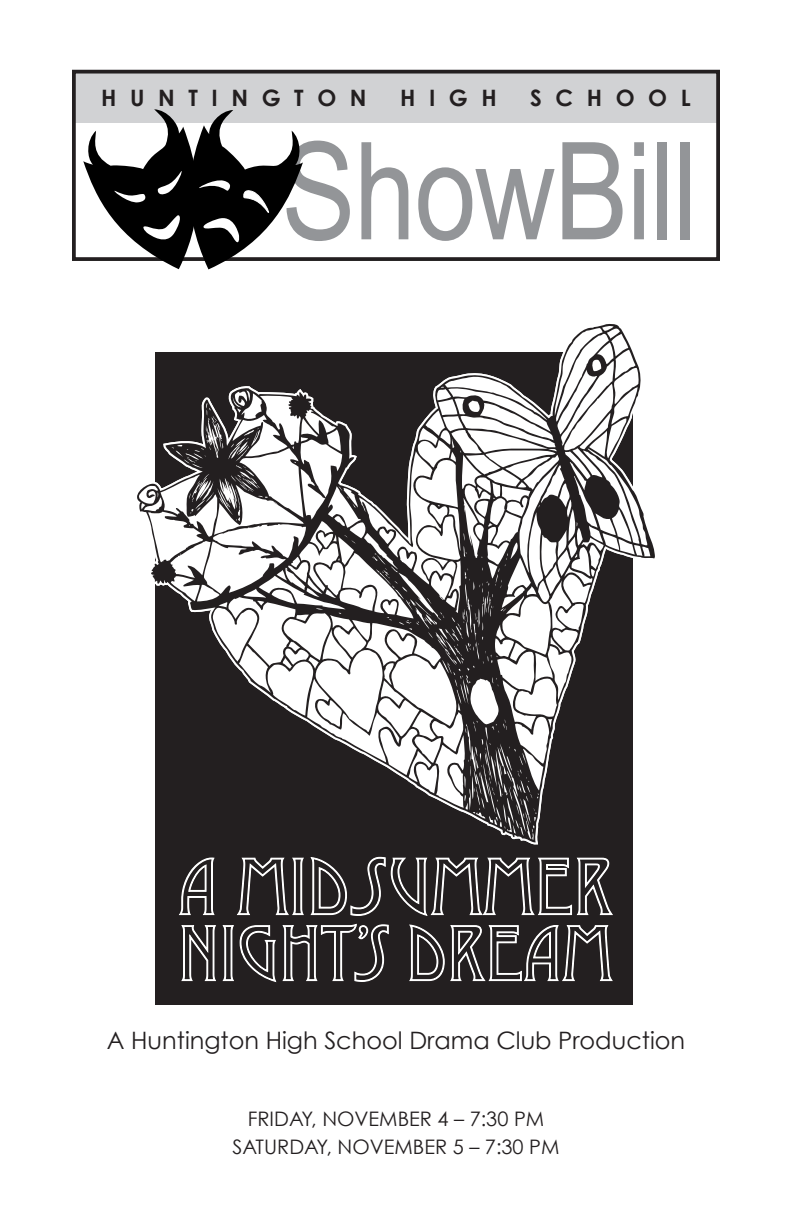
<style>
.page{position:relative;width:792px;height:1224px;background:#fff}
.page>*{position:absolute;margin:0;border:0;box-sizing:border-box;transform-origin:0 0}
.t1{font:135.6px "Arial Narrow";letter-spacing:-.01em;color:#939598}
.t2{font:24px "Century Gothic";color:#231f20}
.t3{font:700 22.6px "Century Gothic";letter-spacing:.6em;color:#231f20}
.t4{font:20px "Century Gothic";color:#231f20}
</style>
<div class="page">
<div style="left:155px;top:352px;width:478px;height:653px;background:#231f20"></div>
<svg style="left:179px;top:857px;width:36px;height:59px"></svg>
<svg style="left:237px;top:856px;width:376px;height:60px"></svg>
<svg style="left:181px;top:923px;width:208px;height:60px"></svg>
<svg style="left:409px;top:924px;width:204px;height:58px"></svg>
<svg style="left:137px;top:324px;width:518px;height:519px"></svg>
<div style="left:75px;top:73px;width:642px;height:49px;background:#d1d2d4"></div>
<div style="left:72px;top:70px;width:648px;height:191px;border:4px solid #231f20"></div>
<svg style="left:83px;top:109px;width:220px;height:160px"></svg>
<p class="t3" style="left:101px;top:84px;width:267px">HUNTINGTON</p>
<p class="t3" style="left:400px;top:84px;width:98px">HIGH</p>
<p class="t3" style="left:530px;top:84px;width:162px">SCHOOL</p>
<p class="t1" style="left:281px;top:92px;width:418px">ShowBill</p>
<p class="t2" style="left:107px;top:1026px;width:580px">A Huntington High School Drama Club Production</p>
<p class="t4" style="left:248px;top:1107px;width:298px">FRIDAY, NOVEMBER 4 – 7:30 PM</p>
<p class="t4" style="left:233px;top:1135px;width:329px">SATURDAY, NOVEMBER 5 – 7:30 PM</p>
</div>
